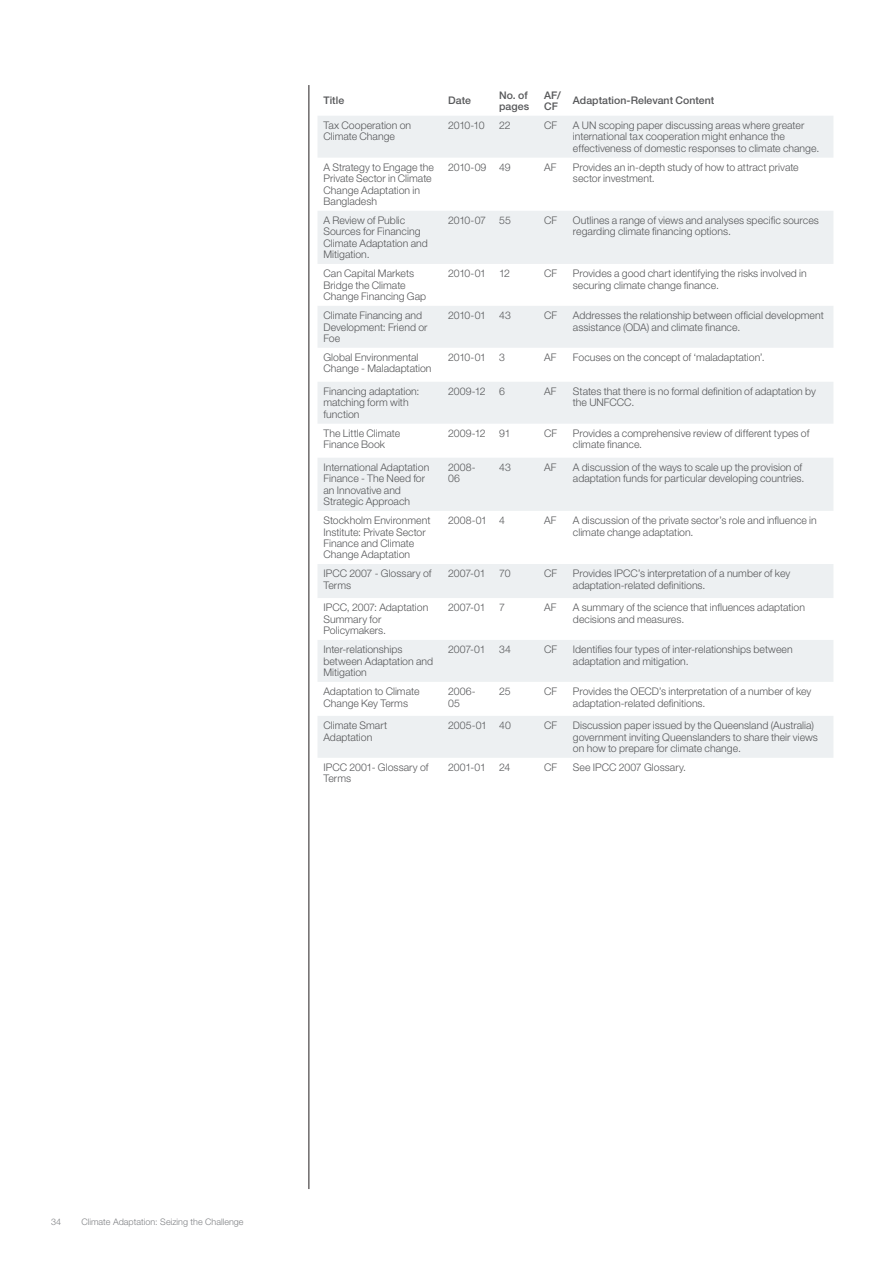
<style>
.page{position:relative;width:893px;height:1263px;background:#fff}
.page>*{position:absolute;margin:0;border:0;box-sizing:border-box;transform-origin:0 0}
.Tableau{font:300 10.5px/11.2px "Helvetica Neue LT Pro";color:#57585a}
.Tableau-2{font:500 10.5px/11.2px "Helvetica Neue LT Pro";color:#57585a}
.t1{font:300 9px "Helvetica Neue LT Pro";color:#808285}
</style>
<div class="page">
<hr style="left:309px;top:85px;width:1px;height:1104px;background:#231f20">
<svg style="left:318px;top:116px;width:515px;height:642px;fill:#edf0f2"></svg>
<p class="Tableau-2" style="left:323px;top:95px;width:22px">Title</p>
<p class="Tableau-2" style="left:448px;top:95px;width:24px">Date</p>
<p class="Tableau-2" style="left:499px;top:89px;width:31px">No. of pages</p>
<p class="Tableau-2" style="left:544px;top:89px;width:18px">AF/<br>CF</p>
<p class="Tableau-2" style="left:573px;top:95px;width:143px">Adaptation-Relevant Content</p>
<p class="Tableau" style="left:323px;top:120px;width:89px">Tax Cooperation on<br>Climate Change</p>
<p class="Tableau" style="left:448px;top:120px;width:38px">2010-10</p>
<p class="Tableau" style="left:499px;top:120px;width:13px">22</p>
<p class="Tableau" style="left:544px;top:120px;width:15px">CF</p>
<p class="Tableau" style="left:573px;top:120px;width:248px">A UN scoping paper discussing areas where greater international tax cooperation might enhance the effectiveness of domestic responses to climate change.</p>
<p class="Tableau" style="left:323px;top:161px;width:112px">A Strategy to Engage the<br>Private Sector in Climate<br>Change Adaptation in<br>Bangladesh</p>
<p class="Tableau" style="left:448px;top:161px;width:40px">2010-09</p>
<p class="Tableau" style="left:499px;top:161px;width:13px">49</p>
<p class="Tableau" style="left:544px;top:161px;width:14px">AF</p>
<p class="Tableau" style="left:573px;top:161px;width:227px">Provides an in-depth study of how to attract private sector investment.</p>
<p class="Tableau" style="left:323px;top:215px;width:106px">A Review of Public<br>Sources for Financing<br>Climate Adaptation and<br>Mitigation.</p>
<p class="Tableau" style="left:448px;top:215px;width:39px">2010-07</p>
<p class="Tableau" style="left:499px;top:215px;width:13px">55</p>
<p class="Tableau" style="left:544px;top:215px;width:15px">CF</p>
<p class="Tableau" style="left:573px;top:215px;width:247px">Outlines a range of views and analyses specific sources regarding climate financing options.</p>
<p class="Tableau" style="left:323px;top:268px;width:104px">Can Capital Markets<br>Bridge the Climate<br>Change Financing Gap</p>
<p class="Tableau" style="left:448px;top:268px;width:39px">2010-01</p>
<p class="Tableau" style="left:499px;top:268px;width:12px">12</p>
<p class="Tableau" style="left:544px;top:268px;width:15px">CF</p>
<p class="Tableau" style="left:573px;top:268px;width:235px">Provides a good chart identifying the risks involved in securing climate change finance.</p>
<p class="Tableau" style="left:323px;top:310px;width:106px">Climate Financing and<br>Development: Friend or<br>Foe</p>
<p class="Tableau" style="left:448px;top:310px;width:39px">2010-01</p>
<p class="Tableau" style="left:499px;top:310px;width:13px">43</p>
<p class="Tableau" style="left:544px;top:310px;width:15px">CF</p>
<p class="Tableau" style="left:573px;top:310px;width:252px">Addresses the relationship between official development assistance (ODA) and climate finance.</p>
<p class="Tableau" style="left:323px;top:352px;width:110px">Global Environmental<br>Change - Maladaptation</p>
<p class="Tableau" style="left:448px;top:352px;width:39px">2010-01</p>
<p class="Tableau" style="left:499px;top:352px;width:7px">3</p>
<p class="Tableau" style="left:544px;top:352px;width:14px">AF</p>
<p class="Tableau" style="left:573px;top:352px;width:193px">Focuses on the concept of ‘maladaptation’.</p>
<p class="Tableau" style="left:323px;top:386px;width:98px">Financing adaptation: matching form with function</p>
<p class="Tableau" style="left:448px;top:386px;width:39px">2009-12</p>
<p class="Tableau" style="left:499px;top:386px;width:7px">6</p>
<p class="Tableau" style="left:544px;top:386px;width:14px">AF</p>
<p class="Tableau" style="left:573px;top:386px;width:244px">States that there is no formal definition of adaptation by the UNFCCC.</p>
<p class="Tableau" style="left:323px;top:427px;width:78px">The Little Climate<br>Finance Book</p>
<p class="Tableau" style="left:448px;top:427px;width:39px">2009-12</p>
<p class="Tableau" style="left:499px;top:427px;width:13px">91</p>
<p class="Tableau" style="left:544px;top:427px;width:15px">CF</p>
<p class="Tableau" style="left:573px;top:427px;width:238px">Provides a comprehensive review of different types of climate finance.</p>
<p class="Tableau" style="left:323px;top:462px;width:107px">International Adaptation<br>Finance - The Need for an Innovative and<br>Strategic Approach</p>
<p class="Tableau" style="left:448px;top:462px;width:29px">2008-<br>06</p>
<p class="Tableau" style="left:499px;top:462px;width:13px">43</p>
<p class="Tableau" style="left:544px;top:462px;width:14px">AF</p>
<p class="Tableau" style="left:573px;top:462px;width:233px">A discussion of the ways to scale up the provision of adaptation funds for particular developing countries.</p>
<p class="Tableau" style="left:323px;top:515px;width:109px">Stockholm Environment<br>Institute: Private Sector<br>Finance and Climate<br>Change Adaptation</p>
<p class="Tableau" style="left:448px;top:515px;width:40px">2008-01</p>
<p class="Tableau" style="left:499px;top:515px;width:7px">4</p>
<p class="Tableau" style="left:544px;top:515px;width:14px">AF</p>
<p class="Tableau" style="left:573px;top:515px;width:245px">A discussion of the private sector’s role and influence in climate change adaptation.</p>
<p class="Tableau" style="left:323px;top:568px;width:109px">IPCC 2007 - Glossary of<br>Terms</p>
<p class="Tableau" style="left:448px;top:568px;width:39px">2007-01</p>
<p class="Tableau" style="left:499px;top:568px;width:13px">70</p>
<p class="Tableau" style="left:544px;top:568px;width:15px">CF</p>
<p class="Tableau" style="left:573px;top:568px;width:219px">Provides IPCC’s interpretation of a number of key adaptation-related definitions.</p>
<p class="Tableau" style="left:323px;top:602px;width:106px">IPCC, 2007: Adaptation<br>Summary for<br>Policymakers.</p>
<p class="Tableau" style="left:448px;top:602px;width:39px">2007-01</p>
<p class="Tableau" style="left:499px;top:602px;width:7px">7</p>
<p class="Tableau" style="left:544px;top:602px;width:14px">AF</p>
<p class="Tableau" style="left:573px;top:602px;width:234px">A summary of the science that influences adaptation decisions and measures.</p>
<p class="Tableau" style="left:323px;top:644px;width:111px">Inter-relationships between Adaptation and<br>Mitigation</p>
<p class="Tableau" style="left:448px;top:644px;width:39px">2007-01</p>
<p class="Tableau" style="left:499px;top:644px;width:13px">34</p>
<p class="Tableau" style="left:544px;top:644px;width:15px">CF</p>
<p class="Tableau" style="left:573px;top:644px;width:221px">Identifies four types of inter-relationships between adaptation and mitigation.</p>
<p class="Tableau" style="left:323px;top:686px;width:97px">Adaptation to Climate<br>Change Key Terms</p>
<p class="Tableau" style="left:448px;top:686px;width:29px">2006-<br>05</p>
<p class="Tableau" style="left:499px;top:686px;width:13px">25</p>
<p class="Tableau" style="left:544px;top:686px;width:15px">CF</p>
<p class="Tableau" style="left:573px;top:686px;width:240px">Provides the OECD’s interpretation of a number of key adaptation-related definitions.</p>
<p class="Tableau" style="left:323px;top:720px;width:65px">Climate Smart<br>Adaptation</p>
<p class="Tableau" style="left:448px;top:720px;width:40px">2005-01</p>
<p class="Tableau" style="left:499px;top:720px;width:13px">40</p>
<p class="Tableau" style="left:544px;top:720px;width:15px">CF</p>
<p class="Tableau" style="left:573px;top:720px;width:246px">Discussion paper issued by the Queensland (Australia) government inviting Queenslanders to share their views on how to prepare for climate change.</p>
<p class="Tableau" style="left:323px;top:762px;width:107px">IPCC 2001- Glossary of<br>Terms</p>
<p class="Tableau" style="left:448px;top:762px;width:39px">2001-01</p>
<p class="Tableau" style="left:499px;top:762px;width:13px">24</p>
<p class="Tableau" style="left:544px;top:762px;width:15px">CF</p>
<p class="Tableau" style="left:573px;top:762px;width:115px">See IPCC 2007 Glossary.</p>
<p class="t1" style="left:51px;top:1216px;width:12px">34</p>
<p class="t1" style="left:81px;top:1216px;width:164px">Climate Adaptation: Seizing the Challenge</p>
</div>
